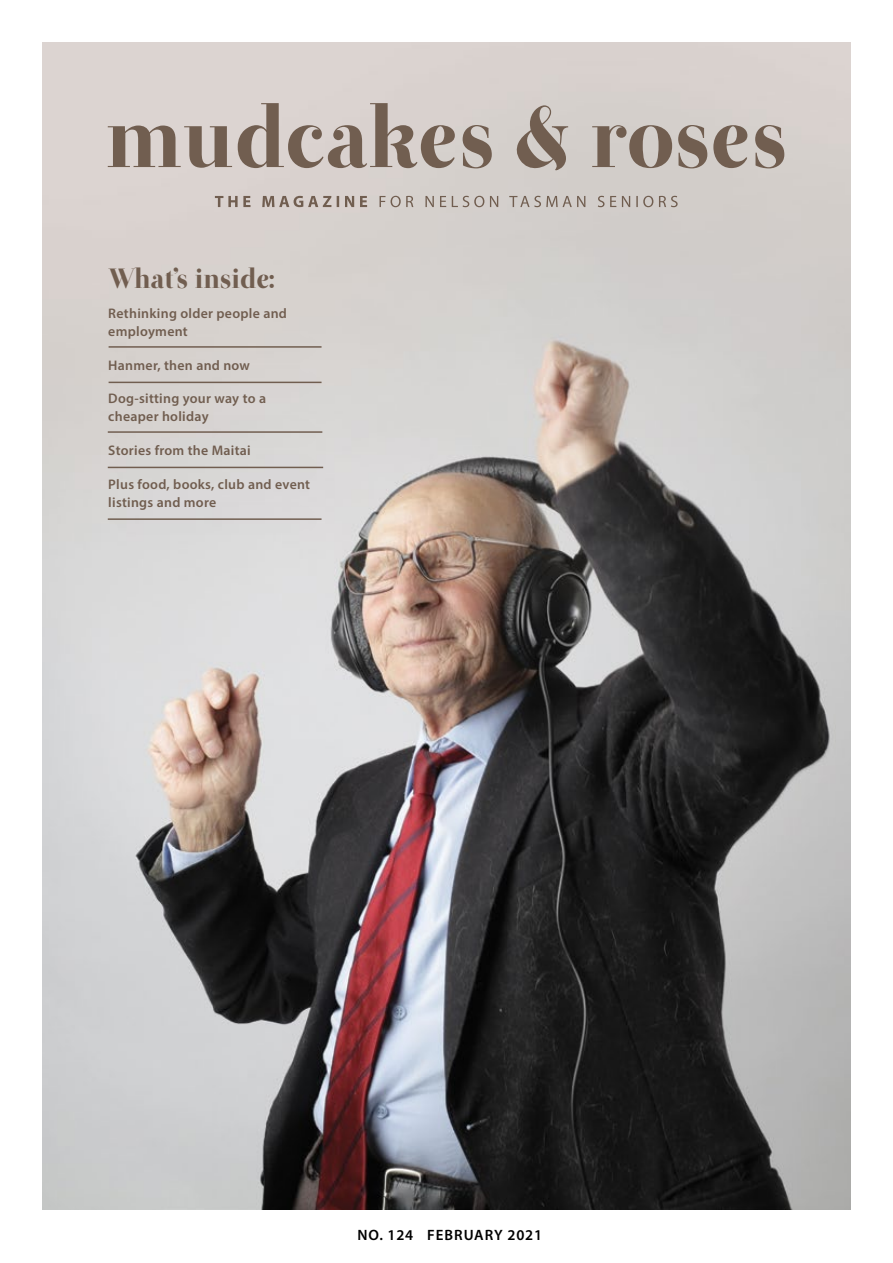
<style>
.page{position:relative;width:893px;height:1263px;background:#fff}
.page>*{position:absolute;margin:0;border:0;box-sizing:border-box;transform-origin:0 0}
.t1{font:27.75px "Otama ep";color:#715e50}
.t2{font:600 15px "Myriad Pro";letter-spacing:.055em;color:#000}
.t3{font:600 13.95px/18px "Myriad Pro";letter-spacing:.02em;color:#715e50}
</style>
<div class="page">
<img style="left:43px;top:43px;width:807px;height:1166px">
<svg style="left:108px;top:103px;width:676px;height:67px;fill:#d4cfcb"></svg>
<svg style="left:215px;top:196px;width:463px;height:11px"></svg>
<div style="left:83px;top:486px;width:263px;height:67px;background:#dad9da"></div>
<hr style="left:108px;top:518px;width:214px;height:2px;background:#715e50">
<div style="left:84px;top:314px;width:262px;height:66px;background:#d7d2ce"></div>
<hr style="left:109px;top:346px;width:213px;height:2px;background:#715e50">
<div style="left:84px;top:349px;width:262px;height:67px;background:#d6d2cf"></div>
<hr style="left:109px;top:382px;width:213px;height:1px;background:#715e50">
<div style="left:83px;top:399px;width:263px;height:67px;background:#d7d4d2"></div>
<hr style="left:108px;top:431px;width:214px;height:2px;background:#715e50">
<div style="left:83px;top:434px;width:265px;height:67px;background:#d8d7d5"></div>
<hr style="left:108px;top:467px;width:215px;height:1px;background:#715e50">
<h1 class="t1" style="left:108px;top:262px;width:168px">What’s inside:</h1>
<p class="t3" style="left:108px;top:304px;width:180px">Rethinking older people and employment</p>
<p class="t3" style="left:108px;top:355px;width:143px">Hanmer, then and now</p>
<p class="t3" style="left:108px;top:389px;width:159px">Dog-sitting your way to a cheaper holiday</p>
<p class="t3" style="left:108px;top:441px;width:144px">Stories from the Maitai</p>
<p class="t3" style="left:108px;top:475px;width:203px">Plus food, books, club and event listings and more</p>
<p class="t2" style="left:357px;top:1226px;width:186px">NO. 124 FEBRUARY 2021</p>
</div>
